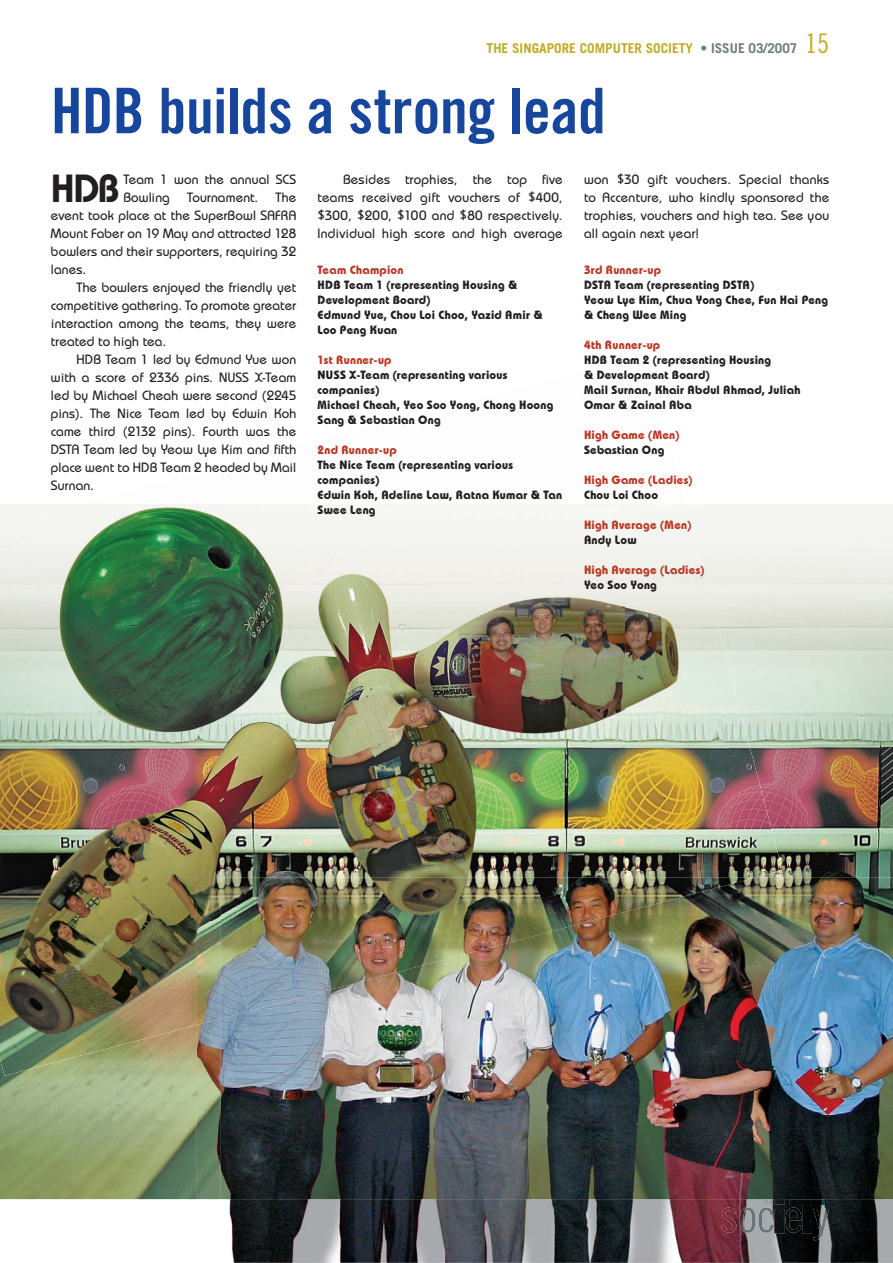
<style>
.page{position:relative;width:893px;height:1263px;background:#fff}
.page>*{position:absolute;margin:0;border:0;box-sizing:border-box;transform-origin:0 0}
.t1{font:63px "Trade Gothic Bold Cond Twenty";letter-spacing:-.005em;color:#17469d}
.t2{font:600 39.15px "Bauhaus";color:#231f20}
.t3{font:500 13.5px/18px "Bauhaus";letter-spacing:.015em;color:#231f20;text-align:justify}
.t4{font:700 13.5px "Trade Gothic";color:#bfab24}
.t5{font:700 12px/15px "Bauhaus";letter-spacing:.02em;color:#231f20}
.t6{font:700 12px "Bauhaus";letter-spacing:.02em;color:#b93826}
.s1{color:#6b7a83}
.s2{font-family:"Trade Gothic Cond Eighteen";font-weight:400;font-size:27px}
</style>
<div class="page">
<img style="left:0;top:504px;width:892px;height:695px">
<img style="left:0;top:504px;width:625px;height:415px">
<img style="left:625px;top:504px;width:106px;height:367px">
<img style="left:730px;top:661px;width:52px;height:210px">
<img style="left:0;top:919px;width:197px;height:157px">
<img style="left:780px;top:871px;width:112px;height:6px">
<img style="left:197px;top:1025px;width:24px;height:174px">
<img style="left:197px;top:871px;width:583px;height:51px">
<img style="left:197px;top:922px;width:24px;height:103px">
<img style="left:221px;top:1199px;width:671px;height:64px">
<img style="left:721px;top:1208px;width:15px;height:25px">
<img style="left:740px;top:1208px;width:15px;height:25px">
<img style="left:758px;top:1208px;width:5px;height:25px">
<img style="left:813px;top:1208px;width:16px;height:32px">
<svg style="left:763px;top:1199px;width:62px;height:34px"></svg>
<img style="left:774px;top:1199px;width:11px;height:34px">
<img style="left:789px;top:1200px;width:36px;height:33px">
<img style="left:531px;top:877px;width:361px;height:322px">
<img style="left:325px;top:1019px;width:206px;height:180px">
<img style="left:221px;top:1019px;width:104px;height:180px">
<img style="left:221px;top:877px;width:535px;height:142px">
<p class="t4" style="left:487px;top:43px;width:344px">THE SINGAPORE COMPUTER SOCIETY <span class="s1">• ISSUE 03/2007</span> <span class="s2">15</span></p>
<h1 class="t1" style="left:51px;top:88px;width:556px">HDB builds a strong lead</h1>
<p class="t3" style="left:317px;top:172px;width:247px;text-indent:26px">Besides trophies, the top five teams received gift vouchers of $400, $300, $200, $100 and $80 respectively.<br>Individual high score and high average</p>
<p class="t3" style="left:584px;top:172px;width:247px">won $30 gift vouchers. Special thanks to Accenture, who kindly sponsored the trophies, vouchers and high tea. See you all again next year!</p>
<p class="t6" style="left:317px;top:266px;width:88px">Team Champion</p>
<p class="t5" style="left:317px;top:279px;width:227px">HDB Team 1 (representing Housing &amp;<br>Development Board)<br>Edmund Yue, Chou Loi Choo, Yazid Amir &amp;<br>Loo Peng Kuan</p>
<p class="t6" style="left:317px;top:356px;width:76px">1st Runner-up</p>
<p class="t5" style="left:317px;top:369px;width:237px">NUSS X-Team (representing various companies)<br>Michael Cheah, Yeo Soo Yong, Chong Hoong<br>Sang &amp; Sebastian Ong</p>
<p class="t6" style="left:317px;top:446px;width:81px">2nd Runner-up</p>
<p class="t5" style="left:317px;top:459px;width:246px">The Nice Team (representing various companies)<br>Edwin Koh, Adeline Law, Ratna Kumar &amp; Tan<br>Swee Leng</p>
<h2 class="t2" style="left:51px;top:175px;width:70px">HDB</h2>
<p class="t3" style="left:123px;top:172px;width:174px">Team 1 won the annual SCS<br>Bowling</p>
<p class="t3" style="left:51px;top:190px;width:247px;text-indent:225px">The event took place at the SuperBowl SAFRA Mount Faber on 19 May and attracted 128 bowlers and their supporters, requiring 32 lanes.</p>
<p class="t3" style="left:51px;top:280px;width:247px;text-indent:26px">The bowlers enjoyed the friendly yet competitive gathering. To promote greater interaction among the teams, they were treated to high tea.</p>
<p class="t3" style="left:51px;top:352px;width:247px;text-indent:26px">HDB Team 1 led by Edmund Yue won with a score of 2336 pins. NUSS X-Team led by Michael Cheah were second (2245 pins). The Nice Team led by Edwin Koh came third (2132 pins). Fourth was the DSTA Team led by Yeow Lye Kim and fifth place went to HDB Team 2 headed by Mail Surnan.</p>
<p class="t3" style="left:187px;top:190px;width:73px">Tournament.</p>
<p class="t6" style="left:584px;top:266px;width:79px">3rd Runner-up</p>
<p class="t5" style="left:584px;top:279px;width:246px">DSTA Team (representing DSTA)<br>Yeow Lye Kim, Chua Yong Chee, Fun Hai Peng &amp; Cheng Wee Ming</p>
<p class="t6" style="left:584px;top:341px;width:78px">4th Runner-up</p>
<p class="t5" style="left:584px;top:354px;width:218px">HDB Team 2 (representing Housing<br>&amp; Development Board)<br>Mail Surnan, Khair Abdul Ahmad, Juliah<br>Omar &amp; Zainal Aba</p>
<p class="t6" style="left:584px;top:431px;width:97px">High Game (Men)</p>
<p class="t5" style="left:584px;top:444px;width:82px">Sebastian Ong</p>
<p class="t6" style="left:584px;top:476px;width:110px">High Game (Ladies)</p>
<p class="t5" style="left:584px;top:489px;width:76px">Chou Loi Choo</p>
<p class="t6" style="left:584px;top:521px;width:109px">High Average (Men)</p>
<p class="t5" style="left:584px;top:534px;width:54px">Andy Low</p>
<p class="t6" style="left:584px;top:566px;width:122px">High Average (Ladies)</p>
<p class="t5" style="left:584px;top:579px;width:74px">Yeo Soo Yong</p>
</div>
